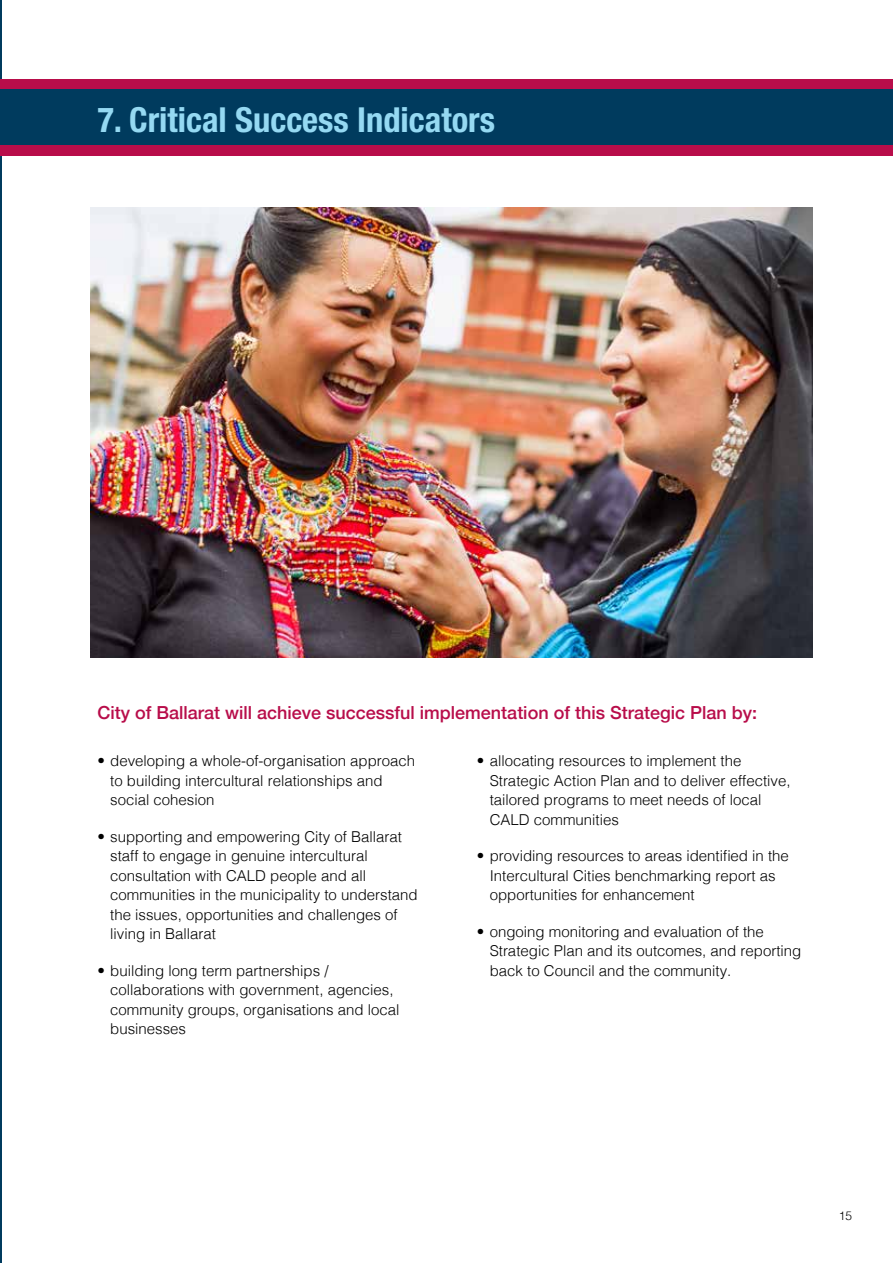
<style>
.page{position:relative;width:893px;height:1263px;background:#fff}
.page>*{position:absolute;margin:0;border:0;box-sizing:border-box;transform-origin:0 0}
.t1{font:700 condensed 34.5px "Helvetica Neue";color:#95d9f2}
.t2{font:500 18px "Helvetica Neue";color:#b80d4a}
.t3{font:300 15px/19.5px "Helvetica";color:#000}
.t4{font:300 12px "Helvetica";color:#000}
</style>
<div class="page">
<hr style="left:0;top:0;width:1px;height:1263px;background:#003b5e">
<div style="left:0;top:79px;width:893px;height:76px;background:#b80d4a"></div>
<div style="left:0;top:89px;width:893px;height:56px;background:#003b5e"></div>
<img style="left:91px;top:208px;width:721px;height:449px">
<h1 class="t1" style="left:97px;top:99px;width:399px">7. Critical Success Indicators</h1>
<p class="t2" style="left:97px;top:698px;width:661px">City of Ballarat will achieve successful implementation of this Strategic Plan by:</p>
<p class="t3" style="left:490px;top:750px;width:302px;text-indent:-13px">• allocating resources to implement the Strategic Action Plan and to deliver effective, tailored programs to meet needs of local CALD communities</p>
<p class="t3" style="left:490px;top:845px;width:301px;text-indent:-13px">• providing resources to areas identified in the<br>Intercultural Cities benchmarking report as opportunities for enhancement</p>
<p class="t3" style="left:490px;top:921px;width:313px;text-indent:-13px">• ongoing monitoring and evaluation of the<br>Strategic Plan and its outcomes, and reporting back to Council and the community.</p>
<p class="t3" style="left:110px;top:750px;width:307px;text-indent:-13px">• developing a whole-of-organisation approach to building intercultural relationships and social cohesion</p>
<p class="t3" style="left:110px;top:826px;width:309px;text-indent:-13px">• supporting and empowering City of Ballarat staff to engage in genuine intercultural consultation with CALD people and all communities in the municipality to understand the issues, opportunities and challenges of living in Ballarat</p>
<p class="t3" style="left:110px;top:960px;width:291px;text-indent:-13px">• building long term partnerships / collaborations with government, agencies, community groups, organisations and local businesses</p>
<p class="t4" style="left:839px;top:1206px;width:15px">15</p>
</div>
